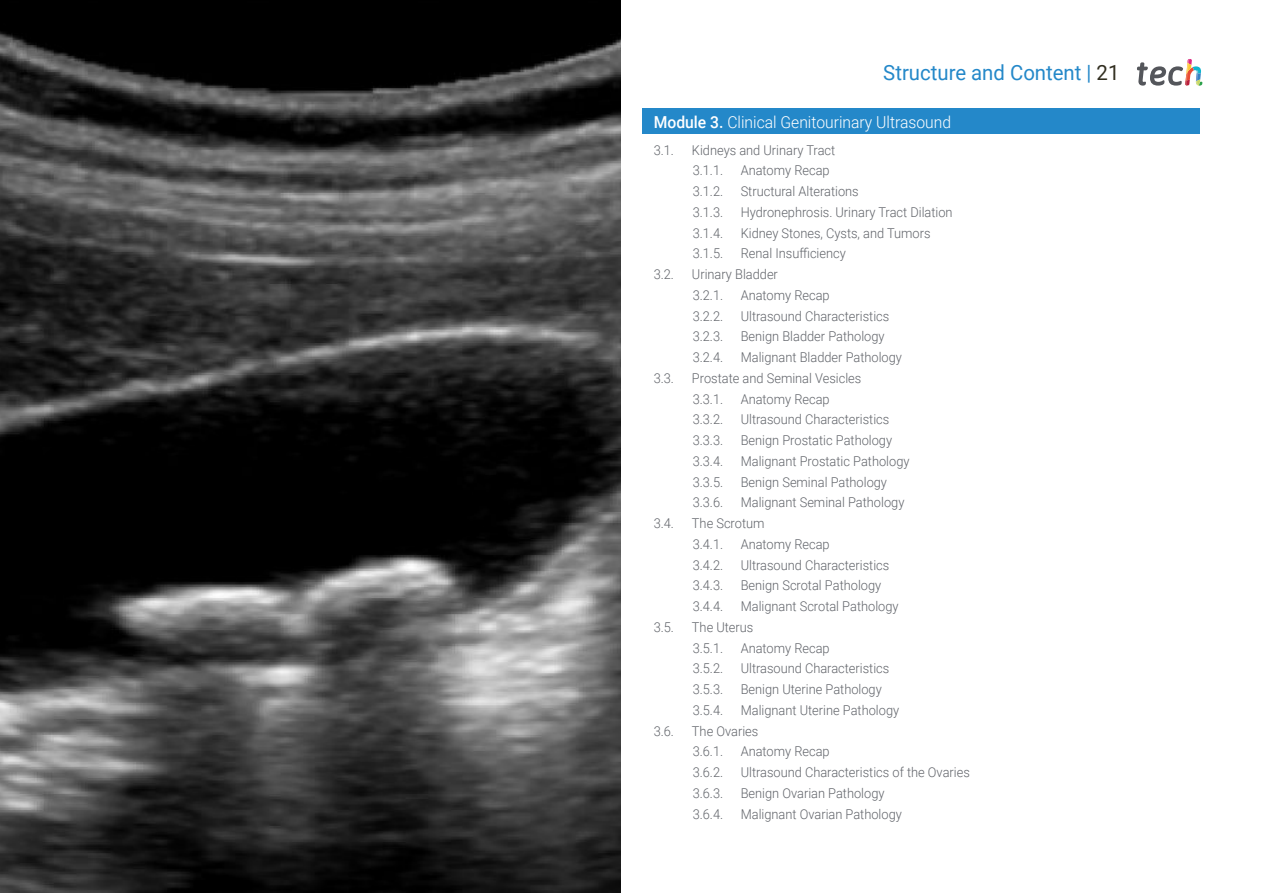
<style>
.page{position:relative;width:1263px;height:893px;background:#fff}
.page>*{position:absolute;margin:0;border:0;box-sizing:border-box;transform-origin:0 0}
.t1{font:21px "Roboto";color:#2488c9}
.t2{font:300 16.5px "Roboto";color:#fff;scale:.95 1}
.t3{font:300 13.5px/20.7px "Roboto";color:#61646a;scale:.95 1}
.s1{color:#312e20}
.s2{font-weight:500}
</style>
<div class="page">
<svg style="left:1137px;top:59px;width:65px;height:27px"></svg>
<div style="left:643px;top:109px;width:557px;height:25px;background:#2488c9"></div>
<img style="left:0;top:0;width:621px;height:893px">
<h1 class="t1" style="left:883px;top:57px;width:238px">Structure and Content | <span class="s1">21</span></h1>
<p class="t2" style="left:654px;top:110px;width:314px"><span class="s2">Module 3.</span> Clinical Genitourinary Ultrasound</p>
<p class="t3" style="left:654px;top:139px;width:23px">3.1.</p>
<p class="t3" style="left:692px;top:139px;width:152px">Kidneys and Urinary Tract<br>3.1.1.</p>
<p class="t3" style="left:741px;top:160px;width:95px">Anatomy Recap</p>
<p class="t3" style="left:693px;top:181px;width:34px">3.1.2.</p>
<p class="t3" style="left:741px;top:181px;width:126px">Structural Alterations</p>
<p class="t3" style="left:693px;top:201px;width:34px">3.1.3.</p>
<p class="t3" style="left:741px;top:201px;width:225px">Hydronephrosis. Urinary Tract Dilation</p>
<p class="t3" style="left:693px;top:222px;width:34px">3.1.4.</p>
<p class="t3" style="left:741px;top:222px;width:201px">Kidney Stones, Cysts, and Tumors</p>
<p class="t3" style="left:693px;top:243px;width:34px">3.1.5.</p>
<p class="t3" style="left:741px;top:243px;width:112px">Renal Insufficiency</p>
<p class="t3" style="left:654px;top:264px;width:23px">3.2.</p>
<p class="t3" style="left:692px;top:264px;width:92px">Urinary Bladder<br>3.2.1.</p>
<p class="t3" style="left:741px;top:284px;width:95px">Anatomy Recap</p>
<p class="t3" style="left:693px;top:305px;width:34px">3.2.2.</p>
<p class="t3" style="left:741px;top:305px;width:158px">Ultrasound Characteristics</p>
<p class="t3" style="left:693px;top:326px;width:34px">3.2.3.</p>
<p class="t3" style="left:741px;top:326px;width:153px">Benign Bladder Pathology</p>
<p class="t3" style="left:693px;top:347px;width:34px">3.2.4.</p>
<p class="t3" style="left:741px;top:347px;width:171px">Malignant Bladder Pathology</p>
<p class="t3" style="left:654px;top:367px;width:23px">3.3.</p>
<p class="t3" style="left:692px;top:367px;width:180px">Prostate and Seminal Vesicles<br>3.3.1.</p>
<p class="t3" style="left:741px;top:388px;width:95px">Anatomy Recap</p>
<p class="t3" style="left:693px;top:409px;width:34px">3.3.2.</p>
<p class="t3" style="left:741px;top:409px;width:158px">Ultrasound Characteristics</p>
<p class="t3" style="left:693px;top:430px;width:34px">3.3.3.</p>
<p class="t3" style="left:741px;top:430px;width:161px">Benign Prostatic Pathology</p>
<p class="t3" style="left:693px;top:450px;width:34px">3.3.4.</p>
<p class="t3" style="left:741px;top:450px;width:179px">Malignant Prostatic Pathology</p>
<p class="t3" style="left:693px;top:471px;width:34px">3.3.5.</p>
<p class="t3" style="left:741px;top:471px;width:156px">Benign Seminal Pathology</p>
<p class="t3" style="left:693px;top:492px;width:34px">3.3.6.</p>
<p class="t3" style="left:741px;top:492px;width:174px">Malignant Seminal Pathology</p>
<p class="t3" style="left:654px;top:513px;width:23px">3.4.</p>
<p class="t3" style="left:692px;top:513px;width:78px">The Scrotum<br>3.4.1.</p>
<p class="t3" style="left:741px;top:533px;width:95px">Anatomy Recap</p>
<p class="t3" style="left:693px;top:554px;width:34px">3.4.2.</p>
<p class="t3" style="left:741px;top:554px;width:158px">Ultrasound Characteristics</p>
<p class="t3" style="left:693px;top:575px;width:34px">3.4.3.</p>
<p class="t3" style="left:741px;top:575px;width:149px">Benign Scrotal Pathology</p>
<p class="t3" style="left:693px;top:596px;width:34px">3.4.4.</p>
<p class="t3" style="left:741px;top:596px;width:168px">Malignant Scrotal Pathology</p>
<p class="t3" style="left:654px;top:616px;width:23px">3.5.</p>
<p class="t3" style="left:692px;top:616px;width:66px">The Uterus<br>3.5.1.</p>
<p class="t3" style="left:741px;top:637px;width:95px">Anatomy Recap</p>
<p class="t3" style="left:693px;top:658px;width:34px">3.5.2.</p>
<p class="t3" style="left:741px;top:658px;width:158px">Ultrasound Characteristics</p>
<p class="t3" style="left:693px;top:679px;width:34px">3.5.3.</p>
<p class="t3" style="left:741px;top:679px;width:150px">Benign Uterine Pathology</p>
<p class="t3" style="left:693px;top:699px;width:34px">3.5.4.</p>
<p class="t3" style="left:741px;top:699px;width:168px">Malignant Uterine Pathology</p>
<p class="t3" style="left:654px;top:720px;width:23px">3.6.</p>
<p class="t3" style="left:692px;top:720px;width:71px">The Ovaries<br>3.6.1.</p>
<p class="t3" style="left:741px;top:741px;width:95px">Anatomy Recap</p>
<p class="t3" style="left:693px;top:761px;width:34px">3.6.2.</p>
<p class="t3" style="left:741px;top:761px;width:243px">Ultrasound Characteristics of the Ovaries</p>
<p class="t3" style="left:693px;top:782px;width:34px">3.6.3.</p>
<p class="t3" style="left:741px;top:782px;width:153px">Benign Ovarian Pathology</p>
<p class="t3" style="left:693px;top:803px;width:34px">3.6.4.</p>
<p class="t3" style="left:741px;top:803px;width:171px">Malignant Ovarian Pathology</p>
</div>
